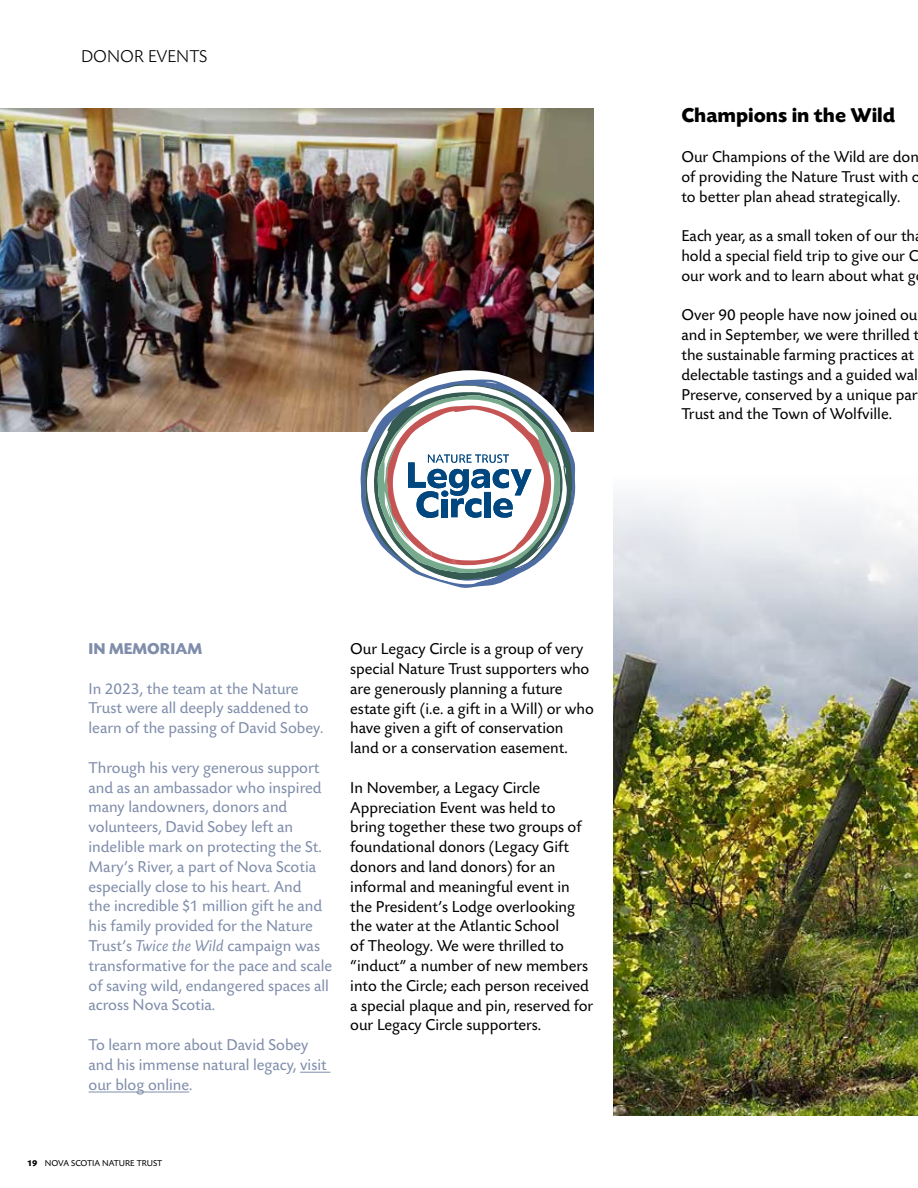
<style>
.page{position:relative;width:918px;height:1188px;background:#fff}
.page>*{position:absolute;margin:0;border:0;box-sizing:border-box;transform-origin:0 0}
.t1{font:700 21px "Today SB";color:#000}
.t2{font:300 18px "Today SB";color:#000}
.t3{font:16.5px/19.8px "Today SB";color:#000}
.t4{font:16.5px/19.8px "Today SB";color:#7f8dab}
.t5{font:700 16.5px "Today SB";color:#7f8dab}
.t6{font:9px "Today SB";color:#000}
.s1{font-style:italic}
.s2{font-weight:700}
</style>
<div class="page">
<img style="left:613px;top:696px;width:305px;height:420px">
<svg style="left:613px;top:496px;width:305px;height:200px"></svg>
<hr style="left:300px;top:1072px;width:30px;height:1px;background:#7f8dab">
<hr style="left:89px;top:1092px;width:100px;height:1px;background:#7f8dab">
<img style="left:0;top:108px;width:594px;height:324px">
<div style="left:354px;top:370px;width:230px;height:230px;background:#fff;border-radius:50%"></div>
<svg style="left:361px;top:379px;width:215px;height:209px"></svg>
<svg style="left:354px;top:381px;width:220px;height:203px"></svg>
<p class="t2" style="left:81px;top:46px;width:128px">DONOR EVENTS</p>
<p class="t1" style="left:681px;top:104px;width:215px">Champions in the Wild</p>
<p class="t3" style="left:681px;top:147px;width:241px;text-align:justify">Our Champions of the Wild are don of providing the Nature Trust with o to better plan ahead strategically.</p>
<p class="t3" style="left:681px;top:227px;width:239px">Each year, as a small token of our th hold a special field trip to give our C our work and to learn about what g</p>
<p class="t3" style="left:681px;top:306px;width:239px">Over 90 people have now joined ou and in September, we were thrilled t the sustainable farming practices at delectable tastings and a guided wal Preserve, conserved by a unique par Trust and the Town of Wolfville.</p>
<p class="t5" style="left:89px;top:640px;width:115px">IN MEMORIAM</p>
<p class="t4" style="left:89px;top:679px;width:236px">In 2023, the team at the Nature<br>Trust were all deeply saddened to learn of the passing of David Sobey.</p>
<p class="t4" style="left:89px;top:758px;width:245px">Through his very generous support and as an ambassador who inspired many landowners, donors and volunteers, David Sobey left an indelible mark on protecting the St.<br>Mary’s River, a part of Nova Scotia especially close to his heart. And<br>the incredible $1 million gift he and his family provided for the Nature Trust’s <span class="s1">Twice the Wild</span> campaign was transformative for the pace and scale of saving wild, endangered spaces all across Nova Scotia.</p>
<p class="t4" style="left:89px;top:1035px;width:240px">To learn more about David Sobey and his immense natural legacy, visit our blog online.</p>
<p class="t3" style="left:350px;top:640px;width:245px">Our Legacy Circle is a group of very special Nature Trust supporters who are generously planning a future estate gift (i.e. a gift in a Will) or who have given a gift of conservation land or a conservation easement.</p>
<p class="t3" style="left:350px;top:778px;width:245px">In November, a Legacy Circle<br>Appreciation Event was held to bring together these two groups of foundational donors (Legacy Gift donors and land donors) for an informal and meaningful event in the President’s Lodge overlooking the water at the Atlantic School<br>of Theology. We were thrilled to “induct” a number of new members into the Circle; each person received a special plaque and pin, reserved for our Legacy Circle supporters.</p>
<p class="t6" style="left:27px;top:1158px;width:137px"><span class="s2">19</span> NOVA SCOTIA NATURE TRUST</p>
</div>
